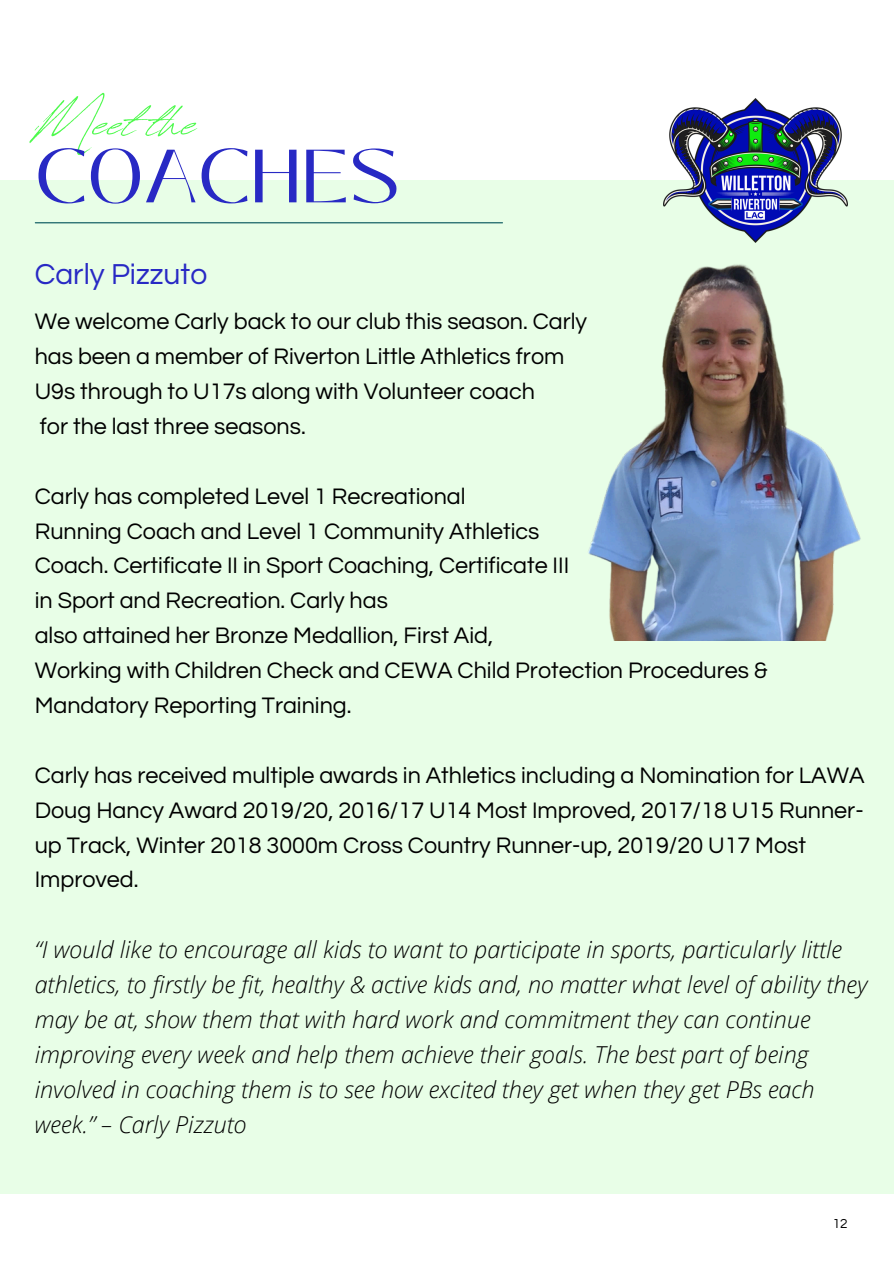
<style>
.page{position:relative;width:894px;height:1264px;background:#fff}
.page>*{position:absolute;margin:0;border:0;box-sizing:border-box;transform-origin:0 0}
.t1{font:75px "Black Mango";color:#2829c4}
.t2{font:69.75px "Revive 80 Signature";color:#4efa4d}
.t3{font:30px "Questrial";color:#2829c4}
.t4{font:23.25px/34.8px "Questrial";color:#000}
.t5{font:italic 300 23.25px/34.8px "Open Sans";color:#000}
.t6{font:13.5px "Questrial";color:#000}
</style>
<div class="page">
<div style="left:0;top:180px;width:892px;height:1013px;background:#e8fee7"></div>
<img style="left:588px;top:200px;width:273px;height:441px">
<img style="left:663px;top:98px;width:184px;height:144px">
<hr style="left:35px;top:222px;width:467px;height:1px;background:#005059">
<p class="t2" style="left:35px;top:69px;width:163px">Meet the</p>
<p class="t1" style="left:35px;top:120px;width:367px">COACHES</p>
<p class="t3" style="left:35px;top:260px;width:174px">Carly Pizzuto</p>
<p class="t4" style="left:35px;top:305px;width:554px">We welcome Carly back to our club this season. Carly</p>
<p class="t4" style="left:35px;top:339px;width:531px">has been a member of Riverton Little Athletics from</p>
<p class="t4" style="left:35px;top:374px;width:501px">U9s through to U17s along with Volunteer coach</p>
<p class="t4" style="left:40px;top:409px;width:267px">for the last three seasons.</p>
<p class="t4" style="left:35px;top:479px;width:432px">Carly has completed Level 1 Recreational</p>
<p class="t4" style="left:35px;top:514px;width:506px">Running Coach and Level 1 Community Athletics</p>
<p class="t4" style="left:35px;top:549px;width:536px">Coach. Certificate II in Sport Coaching, Certificate III</p>
<p class="t4" style="left:35px;top:584px;width:354px">in Sport and Recreation. Carly has</p>
<p class="t4" style="left:35px;top:618px;width:460px">also attained her Bronze Medallion, First Aid,</p>
<p class="t4" style="left:35px;top:653px;width:734px">Working with Children Check and CEWA Child Protection Procedures &amp;<br>Mandatory Reporting Training.</p>
<p class="t4" style="left:35px;top:758px;width:831px">Carly has received multiple awards in Athletics including a Nomination for LAWA Doug Hancy Award 2019/20, 2016/17 U14 Most Improved, 2017/18 U15 Runner&shy;up Track, Winter 2018 3000m Cross Country Runner-up, 2019/20 U17 Most Improved.</p>
<p class="t5" style="left:35px;top:931px;width:834px">“I would like to encourage all kids to want to participate in sports, particularly little athletics, to firstly be fit, healthy &amp; active kids and, no matter what level of ability they may be at, show them that with hard work and commitment they can continue improving every week and help them achieve their goals. The best part of being involved in coaching them is to see how excited they get when they get PBs each week.” – Carly Pizzuto</p>
<p class="t6" style="left:832px;top:1216px;width:16px">12</p>
</div>
